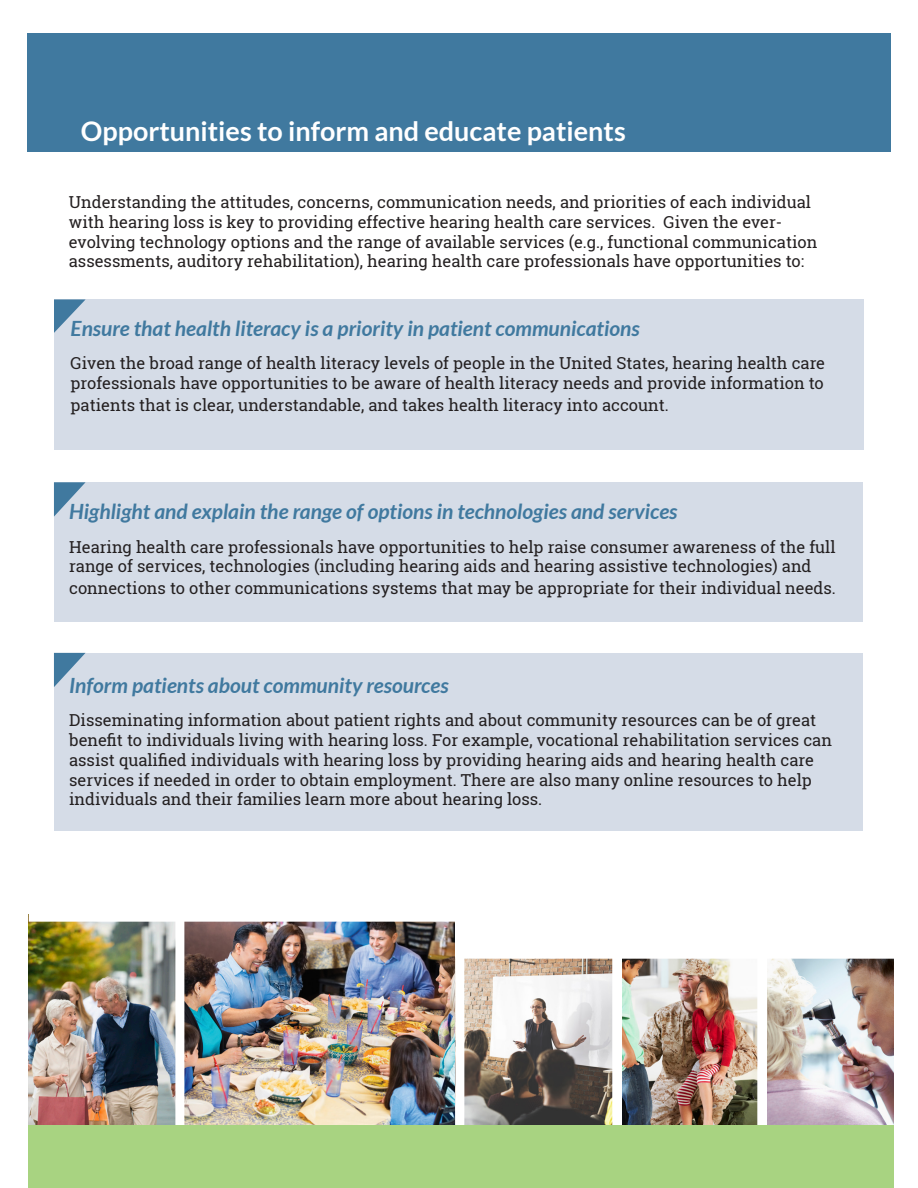
<style>
.page{position:relative;width:918px;height:1188px;background:#fff}
.page>*{position:absolute;margin:0;border:0;box-sizing:border-box;transform-origin:0 0}
.Headline{font:700 27px "Lato";color:#fff}
.Body_Copy{font:italic 700 21px "Lato";color:#40799f}
.Body_Copy-2{font:16.5px/19.8px "Roboto Slab";color:#231f20}
</style>
<div class="page">
<div style="left:54px;top:482px;width:808px;height:140px;background:#d5dce7"></div>
<svg style="left:54px;top:482px;width:32px;height:35px"></svg>
<div style="left:54px;top:299px;width:810px;height:151px;background:#d5dce7"></div>
<svg style="left:54px;top:299px;width:32px;height:34px"></svg>
<div style="left:54px;top:653px;width:808px;height:177px;background:#d5dce7"></div>
<svg style="left:54px;top:653px;width:32px;height:34px"></svg>
<img style="left:29px;top:922px;width:146px;height:203px">
<img style="left:464px;top:959px;width:148px;height:166px">
<img style="left:184px;top:922px;width:271px;height:203px">
<img style="left:623px;top:959px;width:134px;height:166px">
<img style="left:768px;top:959px;width:126px;height:166px">
<div style="left:29px;top:1125px;width:865px;height:63px;background:#a8d381"></div>
<div style="left:27px;top:33px;width:864px;height:119px;background:#40799f"></div>
<p class="Headline" style="left:81px;top:116px;width:546px">Opportunities to inform and educate patients</p>
<p class="Body_Copy-2" style="left:69px;top:192px;width:750px">Understanding the attitudes, concerns, communication needs, and priorities of each individual with hearing loss is key to providing effective hearing health care services. Given the ever&shy;evolving technology options and the range of available services (e.g., functional communication assessments, auditory rehabilitation), hearing health care professionals have opportunities to:</p>
<p class="Body_Copy" style="left:71px;top:316px;width:571px">Ensure that health literacy is a priority in patient communications</p>
<p class="Body_Copy-2" style="left:71px;top:353px;width:756px">Given the broad range of health literacy levels of people in the United States, hearing health care professionals have opportunities to be aware of health literacy needs and provide information to</p>
<p class="Body_Copy-2" style="left:71px;top:395px;width:600px">patients that is clear, understandable, and takes health literacy into account.</p>
<p class="Body_Copy" style="left:69px;top:500px;width:610px">Highlight and explain the range of options in technologies and services</p>
<p class="Body_Copy-2" style="left:69px;top:537px;width:768px">Hearing health care professionals have opportunities to help raise consumer awareness of the full range of services, technologies (including hearing aids and hearing assistive technologies) and</p>
<p class="Body_Copy-2" style="left:69px;top:578px;width:768px">connections to other communications systems that may be appropriate for their individual needs.</p>
<p class="Body_Copy" style="left:69px;top:673px;width:381px">Inform patients about community resources</p>
<p class="Body_Copy-2" style="left:69px;top:710px;width:764px">Disseminating information about patient rights and about community resources can be of great benefit to individuals living with hearing loss. For example, vocational rehabilitation services can assist qualified individuals with hearing loss by providing hearing aids and hearing health care services if needed in order to obtain employment. There are also many online resources to help individuals and their families learn more about hearing loss.</p>
</div>
